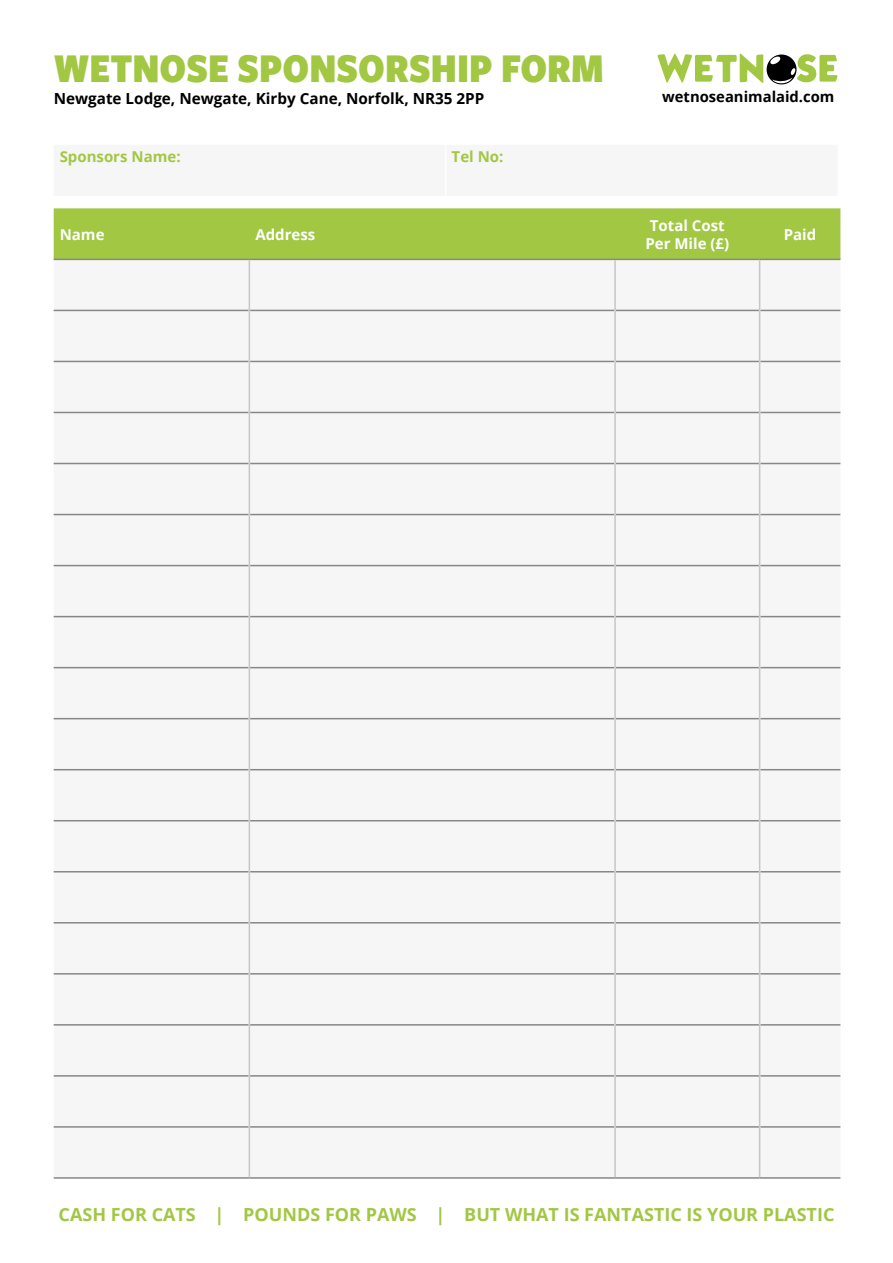
<style>
.page{position:relative;width:893px;height:1263px;background:#fff}
.page>*{position:absolute;margin:0;border:0;box-sizing:border-box;transform-origin:0 0}
.t1{font:900 42.45px "Freight Sans Cnd Pro";color:#a2c743}
.t2{font:700 18px "Open Sans";color:#a2c743}
.t3{font:700 15.3px "Open Sans";color:#000}
.t4{font:700 15px/18px "Open Sans";color:#fff}
.t5{font:700 15px "Open Sans";color:#a2c743}
.t6{font:700 14.85px "Open Sans";color:#000}
</style>
<div class="page">
<div style="left:54px;top:208px;width:786px;height:51px;background:#a2c743"></div>
<div style="left:54px;top:260px;width:786px;height:917px;background:#f6f6f6"></div>
<hr style="left:54px;top:259px;width:195px;height:1px;background:#878787">
<hr style="left:249px;top:259px;width:366px;height:1px;background:#878787">
<hr style="left:615px;top:259px;width:145px;height:1px;background:#878787">
<hr style="left:760px;top:259px;width:80px;height:1px;background:#878787">
<hr style="left:54px;top:310px;width:195px;height:1px;background:#878787">
<hr style="left:250px;top:310px;width:364px;height:1px;background:#878787">
<hr style="left:616px;top:310px;width:143px;height:1px;background:#878787">
<hr style="left:760px;top:310px;width:80px;height:1px;background:#878787">
<hr style="left:54px;top:361px;width:195px;height:1px;background:#878787">
<hr style="left:250px;top:361px;width:364px;height:1px;background:#878787">
<hr style="left:616px;top:361px;width:143px;height:1px;background:#878787">
<hr style="left:760px;top:361px;width:80px;height:1px;background:#878787">
<hr style="left:54px;top:412px;width:195px;height:1px;background:#878787">
<hr style="left:250px;top:412px;width:364px;height:1px;background:#878787">
<hr style="left:616px;top:412px;width:143px;height:1px;background:#878787">
<hr style="left:760px;top:412px;width:80px;height:1px;background:#878787">
<hr style="left:54px;top:463px;width:195px;height:1px;background:#878787">
<hr style="left:250px;top:463px;width:364px;height:1px;background:#878787">
<hr style="left:616px;top:463px;width:143px;height:1px;background:#878787">
<hr style="left:760px;top:463px;width:80px;height:1px;background:#878787">
<hr style="left:54px;top:514px;width:195px;height:1px;background:#878787">
<hr style="left:250px;top:514px;width:364px;height:1px;background:#878787">
<hr style="left:616px;top:514px;width:143px;height:1px;background:#878787">
<hr style="left:760px;top:514px;width:80px;height:1px;background:#878787">
<hr style="left:54px;top:565px;width:195px;height:1px;background:#878787">
<hr style="left:250px;top:565px;width:364px;height:1px;background:#878787">
<hr style="left:616px;top:565px;width:143px;height:1px;background:#878787">
<hr style="left:760px;top:565px;width:80px;height:1px;background:#878787">
<hr style="left:54px;top:616px;width:195px;height:1px;background:#878787">
<hr style="left:250px;top:616px;width:364px;height:1px;background:#878787">
<hr style="left:616px;top:616px;width:143px;height:1px;background:#878787">
<hr style="left:760px;top:616px;width:80px;height:1px;background:#878787">
<hr style="left:54px;top:667px;width:195px;height:1px;background:#878787">
<hr style="left:250px;top:667px;width:364px;height:1px;background:#878787">
<hr style="left:616px;top:667px;width:143px;height:1px;background:#878787">
<hr style="left:760px;top:667px;width:80px;height:1px;background:#878787">
<hr style="left:54px;top:718px;width:195px;height:1px;background:#878787">
<hr style="left:250px;top:718px;width:364px;height:1px;background:#878787">
<hr style="left:616px;top:718px;width:143px;height:1px;background:#878787">
<hr style="left:760px;top:718px;width:80px;height:1px;background:#878787">
<hr style="left:54px;top:769px;width:195px;height:1px;background:#878787">
<hr style="left:250px;top:769px;width:364px;height:1px;background:#878787">
<hr style="left:616px;top:769px;width:143px;height:1px;background:#878787">
<hr style="left:760px;top:769px;width:80px;height:1px;background:#878787">
<hr style="left:54px;top:820px;width:195px;height:1px;background:#878787">
<hr style="left:250px;top:820px;width:364px;height:1px;background:#878787">
<hr style="left:616px;top:820px;width:143px;height:1px;background:#878787">
<hr style="left:760px;top:820px;width:80px;height:1px;background:#878787">
<hr style="left:54px;top:871px;width:195px;height:1px;background:#878787">
<hr style="left:250px;top:871px;width:364px;height:1px;background:#878787">
<hr style="left:616px;top:871px;width:143px;height:1px;background:#878787">
<hr style="left:760px;top:871px;width:80px;height:1px;background:#878787">
<hr style="left:54px;top:922px;width:195px;height:1px;background:#878787">
<hr style="left:250px;top:922px;width:364px;height:1px;background:#878787">
<hr style="left:616px;top:922px;width:143px;height:1px;background:#878787">
<hr style="left:760px;top:922px;width:80px;height:1px;background:#878787">
<hr style="left:54px;top:973px;width:195px;height:1px;background:#878787">
<hr style="left:250px;top:973px;width:364px;height:1px;background:#878787">
<hr style="left:616px;top:973px;width:143px;height:1px;background:#878787">
<hr style="left:760px;top:973px;width:80px;height:1px;background:#878787">
<hr style="left:54px;top:1024px;width:195px;height:1px;background:#878787">
<hr style="left:250px;top:1024px;width:364px;height:1px;background:#878787">
<hr style="left:616px;top:1024px;width:143px;height:1px;background:#878787">
<hr style="left:760px;top:1024px;width:80px;height:1px;background:#878787">
<hr style="left:54px;top:1075px;width:195px;height:1px;background:#878787">
<hr style="left:250px;top:1075px;width:364px;height:1px;background:#878787">
<hr style="left:616px;top:1075px;width:143px;height:1px;background:#878787">
<hr style="left:760px;top:1075px;width:80px;height:1px;background:#878787">
<hr style="left:54px;top:1126px;width:195px;height:2px;background:#878787">
<hr style="left:250px;top:1126px;width:364px;height:2px;background:#878787">
<hr style="left:616px;top:1126px;width:143px;height:2px;background:#878787">
<hr style="left:760px;top:1126px;width:80px;height:2px;background:#878787">
<hr style="left:54px;top:1177px;width:195px;height:2px;background:#878787">
<hr style="left:249px;top:1177px;width:366px;height:2px;background:#878787">
<hr style="left:615px;top:1177px;width:145px;height:2px;background:#878787">
<hr style="left:760px;top:1177px;width:80px;height:2px;background:#878787">
<hr style="left:249px;top:260px;width:1px;height:50px;background:#c6c6c6">
<hr style="left:614px;top:260px;width:2px;height:50px;background:#c6c6c6">
<hr style="left:759px;top:260px;width:1px;height:50px;background:#c6c6c6">
<hr style="left:249px;top:310px;width:1px;height:51px;background:#c6c6c6">
<hr style="left:614px;top:310px;width:2px;height:51px;background:#c6c6c6">
<hr style="left:759px;top:310px;width:1px;height:51px;background:#c6c6c6">
<hr style="left:249px;top:361px;width:1px;height:51px;background:#c6c6c6">
<hr style="left:614px;top:361px;width:2px;height:51px;background:#c6c6c6">
<hr style="left:759px;top:361px;width:1px;height:51px;background:#c6c6c6">
<hr style="left:249px;top:412px;width:1px;height:51px;background:#c6c6c6">
<hr style="left:614px;top:412px;width:2px;height:51px;background:#c6c6c6">
<hr style="left:759px;top:412px;width:1px;height:51px;background:#c6c6c6">
<hr style="left:249px;top:463px;width:1px;height:51px;background:#c6c6c6">
<hr style="left:614px;top:463px;width:2px;height:51px;background:#c6c6c6">
<hr style="left:759px;top:463px;width:1px;height:51px;background:#c6c6c6">
<hr style="left:249px;top:514px;width:1px;height:52px;background:#c6c6c6">
<hr style="left:614px;top:514px;width:2px;height:52px;background:#c6c6c6">
<hr style="left:759px;top:514px;width:1px;height:52px;background:#c6c6c6">
<hr style="left:249px;top:566px;width:1px;height:51px;background:#c6c6c6">
<hr style="left:614px;top:566px;width:2px;height:51px;background:#c6c6c6">
<hr style="left:759px;top:566px;width:1px;height:51px;background:#c6c6c6">
<hr style="left:249px;top:617px;width:1px;height:51px;background:#c6c6c6">
<hr style="left:614px;top:617px;width:2px;height:51px;background:#c6c6c6">
<hr style="left:759px;top:617px;width:1px;height:51px;background:#c6c6c6">
<hr style="left:249px;top:668px;width:1px;height:51px;background:#c6c6c6">
<hr style="left:614px;top:668px;width:2px;height:51px;background:#c6c6c6">
<hr style="left:759px;top:668px;width:1px;height:51px;background:#c6c6c6">
<hr style="left:249px;top:719px;width:1px;height:51px;background:#c6c6c6">
<hr style="left:614px;top:719px;width:2px;height:51px;background:#c6c6c6">
<hr style="left:759px;top:719px;width:1px;height:51px;background:#c6c6c6">
<hr style="left:249px;top:770px;width:1px;height:51px;background:#c6c6c6">
<hr style="left:614px;top:770px;width:2px;height:51px;background:#c6c6c6">
<hr style="left:759px;top:770px;width:1px;height:51px;background:#c6c6c6">
<hr style="left:249px;top:821px;width:1px;height:51px;background:#c6c6c6">
<hr style="left:614px;top:821px;width:2px;height:51px;background:#c6c6c6">
<hr style="left:759px;top:821px;width:1px;height:51px;background:#c6c6c6">
<hr style="left:249px;top:872px;width:1px;height:51px;background:#c6c6c6">
<hr style="left:614px;top:872px;width:2px;height:51px;background:#c6c6c6">
<hr style="left:759px;top:872px;width:1px;height:51px;background:#c6c6c6">
<hr style="left:249px;top:923px;width:1px;height:51px;background:#c6c6c6">
<hr style="left:614px;top:923px;width:2px;height:51px;background:#c6c6c6">
<hr style="left:759px;top:923px;width:1px;height:51px;background:#c6c6c6">
<hr style="left:249px;top:974px;width:1px;height:51px;background:#c6c6c6">
<hr style="left:614px;top:974px;width:2px;height:51px;background:#c6c6c6">
<hr style="left:759px;top:974px;width:1px;height:51px;background:#c6c6c6">
<hr style="left:249px;top:1025px;width:1px;height:51px;background:#c6c6c6">
<hr style="left:614px;top:1025px;width:2px;height:51px;background:#c6c6c6">
<hr style="left:759px;top:1025px;width:1px;height:51px;background:#c6c6c6">
<hr style="left:249px;top:1076px;width:1px;height:51px;background:#c6c6c6">
<hr style="left:614px;top:1076px;width:2px;height:51px;background:#c6c6c6">
<hr style="left:759px;top:1076px;width:1px;height:51px;background:#c6c6c6">
<hr style="left:249px;top:1127px;width:1px;height:50px;background:#c6c6c6">
<hr style="left:614px;top:1127px;width:2px;height:50px;background:#c6c6c6">
<hr style="left:759px;top:1127px;width:1px;height:50px;background:#c6c6c6">
<div style="left:767px;top:55px;width:29px;height:29px;background:#000;border-radius:50%"></div>
<svg style="left:657px;top:53px;width:107px;height:30px"></svg>
<svg style="left:770px;top:54px;width:68px;height:31px"></svg>
<h1 class="t1" style="left:54px;top:38px;width:552px">WETNOSE SPONSORSHIP FORM</h1>
<p class="t3" style="left:54px;top:88px;width:432px">Newgate Lodge, Newgate, Kirby Cane, Norfolk, NR35 2PP</p>
<p class="t5" style="left:60px;top:146px;width:122px">Sponsors Name:</p>
<p class="t5" style="left:452px;top:146px;width:53px">Tel No:</p>
<p class="t6" style="left:662px;top:86px;width:174px">wetnoseanimalaid.com</p>
<p class="t4" style="left:60px;top:225px;width:46px">Name</p>
<p class="t4" style="left:255px;top:225px;width:61px">Address</p>
<p class="t4" style="left:645px;top:216px;width:85px">Total Cost<br>Per Mile (£)</p>
<p class="t4" style="left:784px;top:225px;width:34px">Paid</p>
<p class="t2" style="left:59px;top:1202px;width:777px">CASH FOR CATS | POUNDS FOR PAWS | BUT WHAT IS FANTASTIC IS YOUR PLASTIC</p>
</div>
